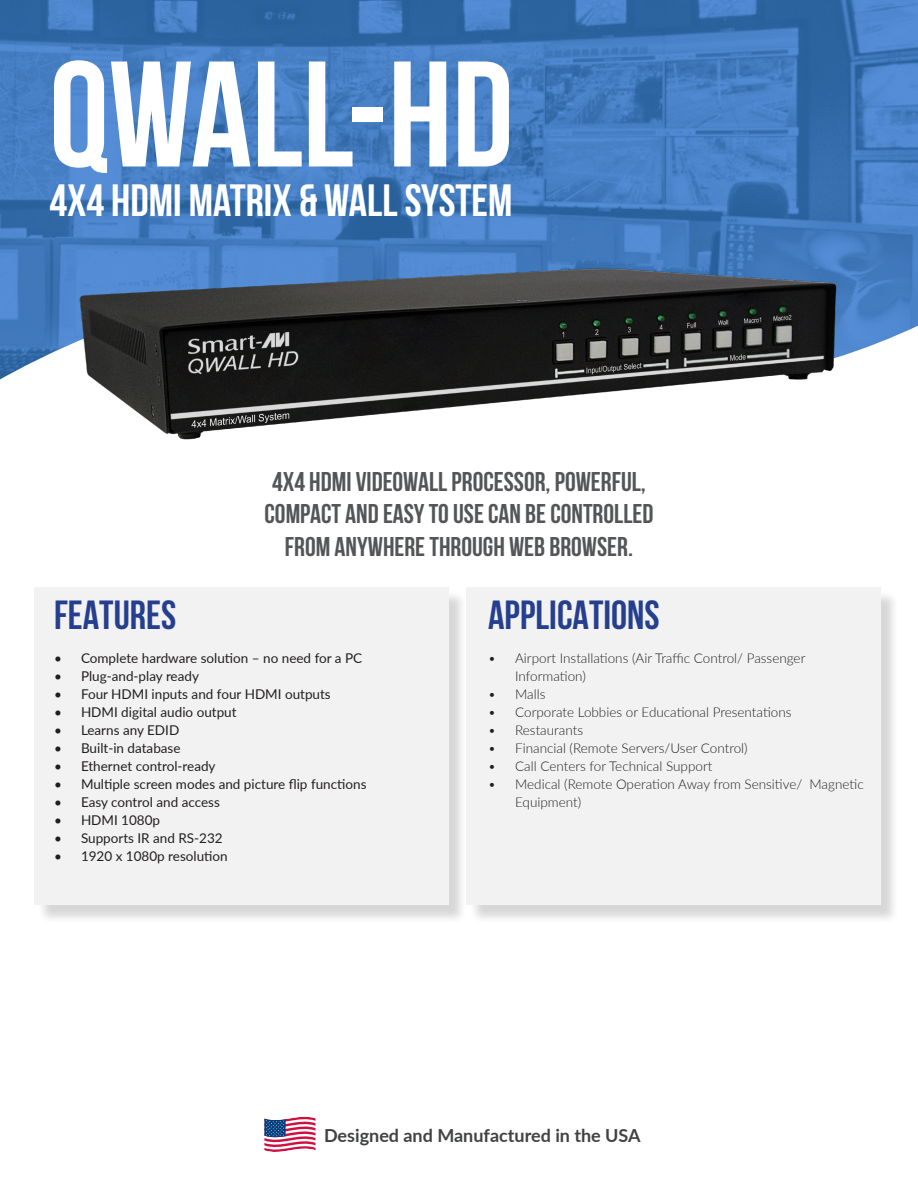
<style>
.page{position:relative;width:918px;height:1188px;background:#fff}
.page>*{position:absolute;margin:0;border:0;box-sizing:border-box;transform-origin:0 0}
.t1{font:700 150px "Bebas Neue";color:#fff}
.t2{font:700 45px "Bebas Neue";color:#fff}
.t3{font:700 40.5px "Bebas Neue";color:#253f8e}
.t4{font:700 27px "Bebas Neue";color:#545557}
.t5{font:700 18px "Lato";color:#414243}
.t6{font:13.5px "Lato";color:#231f20}
.t7{font:300 13.5px/18px "Lato";color:#231f20}
</style>
<div class="page">
<img style="left:0;top:0;width:918px;height:379px">
<svg style="left:264px;top:1117px;width:52px;height:35px"></svg>
<div style="left:37px;top:590px;width:431px;height:334px;background:#231f20;opacity:.75"></div>
<div style="left:35px;top:588px;width:414px;height:317px;background:#f2f2f3"></div>
<div style="left:469px;top:590px;width:431px;height:334px;background:#231f20;opacity:.75"></div>
<div style="left:466px;top:588px;width:415px;height:317px;background:#f2f2f3"></div>
<img style="left:65px;top:258px;width:788px;height:182px">
<p class="t1" style="left:49px;top:32px;width:466px">QWALL-HD</p>
<p class="t2" style="left:49px;top:176px;width:465px">4X4 HDMI MATRIX &amp; WALL SYSTEM</p>
<p class="t3" style="left:54px;top:592px;width:124px">FEATURES</p>
<p class="t4" style="left:272px;top:467px;width:375px">4X4 HDMI VIDEOWALL PROCESSOR, POWERFUL,</p>
<p class="t4" style="left:265px;top:499px;width:390px">COMPACT AND EASY TO USE CAN BE CONTROLLED</p>
<p class="t4" style="left:285px;top:532px;width:350px">FROM ANYWHERE THROUGH WEB BROWSER.</p>
<p class="t3" style="left:488px;top:592px;width:173px">APPLICATIONS</p>
<p class="t6" style="left:54px;top:648px;width:310px">• Complete hardware solution – no need for a PC</p>
<p class="t6" style="left:54px;top:666px;width:147px">• Plug-and-play ready</p>
<p class="t6" style="left:54px;top:684px;width:278px">• Four HDMI inputs and four HDMI outputs</p>
<p class="t6" style="left:54px;top:702px;width:184px">• HDMI digital audio output</p>
<p class="t6" style="left:54px;top:720px;width:127px">• Learns any EDID</p>
<p class="t6" style="left:54px;top:738px;width:128px">• Built-in database</p>
<p class="t6" style="left:54px;top:756px;width:163px">• Ethernet control-ready</p>
<p class="t6" style="left:54px;top:774px;width:314px">• Multiple screen modes and picture flip functions</p>
<p class="t6" style="left:54px;top:792px;width:167px">• Easy control and access</p>
<p class="t6" style="left:54px;top:810px;width:108px">• HDMI 1080p</p>
<p class="t6" style="left:54px;top:828px;width:170px">• Supports IR and RS-232</p>
<p class="t6" style="left:54px;top:846px;width:175px">• 1920 x 1080p resolution</p>
<p class="t7" style="left:515px;top:648px;width:292px;text-indent:-27px">• Airport Installations (Air Traffic Control/ Passenger<br>Information)</p>
<p class="t7" style="left:488px;top:684px;width:59px">• Malls</p>
<p class="t7" style="left:488px;top:702px;width:305px">• Corporate Lobbies or Educational Presentations</p>
<p class="t7" style="left:488px;top:720px;width:96px">• Restaurants</p>
<p class="t7" style="left:488px;top:738px;width:261px">• Financial (Remote Servers/User Control)</p>
<p class="t7" style="left:488px;top:756px;width:226px">• Call Centers for Technical Support</p>
<p class="t7" style="left:515px;top:774px;width:350px;text-indent:-27px">• Medical (Remote Operation Away from Sensitive/ Magnetic<br>Equipment)</p>
<p class="t5" style="left:324px;top:1122px;width:318px">Designed and Manufactured in the USA</p>
</div>
